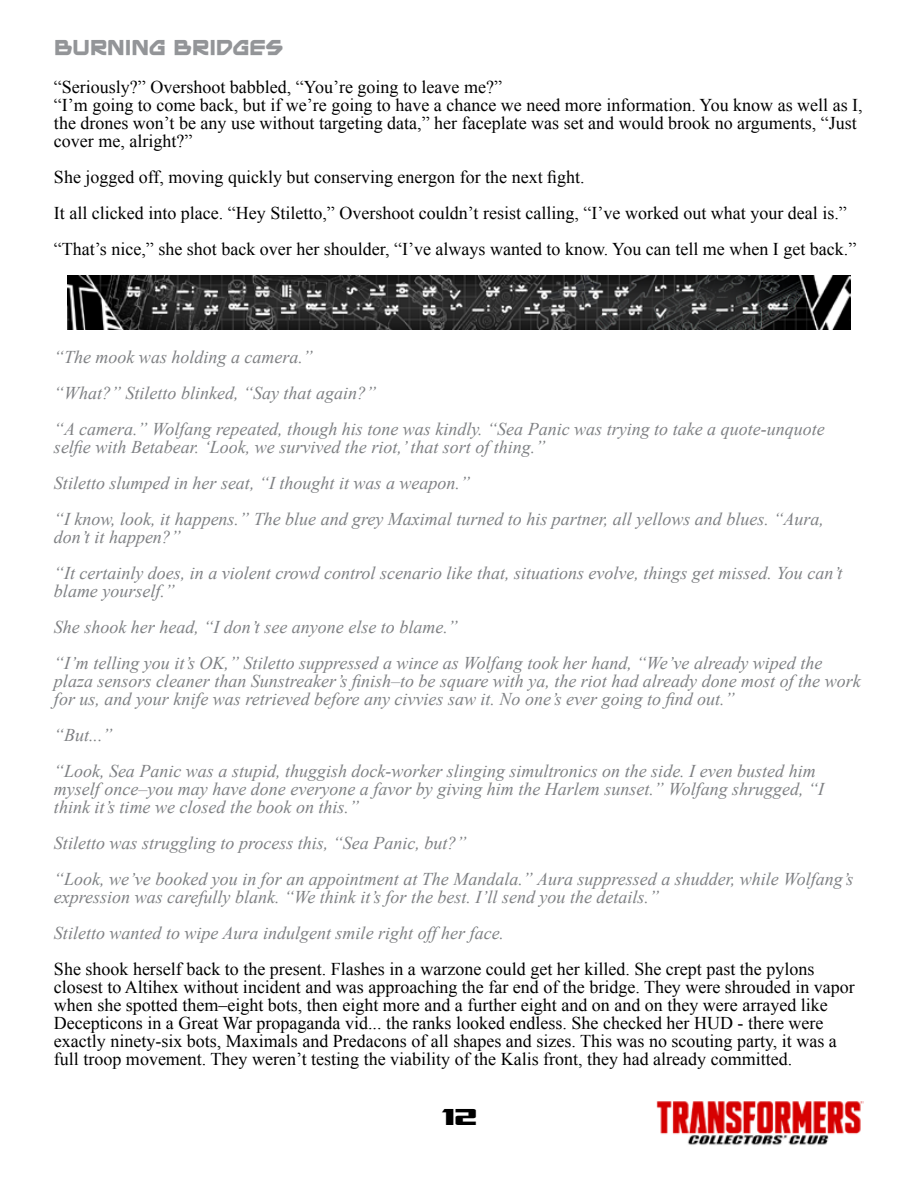
<style>
.page{position:relative;width:918px;height:1188px;background:#fff}
.page>*{position:absolute;margin:0;border:0;box-sizing:border-box;transform-origin:0 0}
.t1{font:27px "SF Trans Robotics Extended";color:#000}
.t2{font:italic 18px/36px "Times New Roman";color:#7e8083}
.t3{font:18px/18px "Times New Roman";color:#000}
.t4{font:18px "Mainframe BB Bold";color:#939598}
</style>
<div class="page">
<img style="left:656px;top:1101px;width:208px;height:44px">
<img style="left:68px;top:275px;width:782px;height:54px">
<p class="t4" style="left:54px;top:37px;width:231px">BURNING BRIDGES</p>
<p class="t3" style="left:54px;top:78px;width:810px">“Seriously?” Overshoot babbled, “You’re going to leave me?”<br>“I’m going to come back, but if we’re going to have a chance we need more information. You know as well as I, the drones won’t be any use without targeting data,” her faceplate was set and would brook no arguments, “Just cover me, alright?”</p>
<p class="t3" style="left:54px;top:159px;width:804px;line-height:36px">She jogged off, moving quickly but conserving energon for the next fight.<br>It all clicked into place. “Hey Stiletto,” Overshoot couldn’t resist calling, “I’ve worked out what your deal is.” “That’s nice,” she shot back over her shoulder, “I’ve always wanted to know. You can tell me when I get back.”</p>
<p class="t2" style="left:54px;top:339px;width:772px">“The mook was holding a camera.”<br>“What?” Stiletto blinked, “Say that again?”<br>“A camera.” Wolfang repeated, though his tone was kindly. “Sea Panic was trying to take a quote-unquote</p>
<p class="t2" style="left:54px;top:429px;width:771px">selfie with Betabear. ‘Look, we survived the riot,’ that sort of thing.”<br>Stiletto slumped in her seat, “I thought it was a weapon.”<br>“I know, look, it happens.” The blue and grey Maximal turned to his partner, all yellows and blues. “Aura,</p>
<p class="t2" style="left:54px;top:519px;width:790px">don’t it happen?”<br>“It certainly does, in a violent crowd control scenario like that, situations evolve, things get missed. You can’t</p>
<p class="t2" style="left:54px;top:573px;width:770px">blame yourself.”<br>She shook her head, “I don’t see anyone else to blame.”<br>“I’m telling you it’s OK,” Stiletto suppressed a wince as Wolfang took her hand, “We’ve already wiped the</p>
<p class="t2" style="left:54px;top:672px;width:808px;line-height:18px">plaza sensors cleaner than Sunstreaker’s finish–to be square with ya, the riot had already done most of the work for us, and your knife was retrieved before any civvies saw it. No one’s ever going to find out.”</p>
<p class="t2" style="left:54px;top:717px;width:763px">“But...”<br>“Look, Sea Panic was a stupid, thuggish dock-worker slinging simultronics on the side. I even busted him</p>
<p class="t2" style="left:54px;top:780px;width:772px;line-height:18px">myself once–you may have done everyone a favor by giving him the Harlem sunset.” Wolfang shrugged, “I think it’s time we closed the book on this.”</p>
<p class="t2" style="left:54px;top:825px;width:801px">Stiletto was struggling to process this, “Sea Panic, but?”<br>“Look, we’ve booked you in for an appointment at The Mandala.” Aura suppressed a shudder, while Wolfang’s</p>
<p class="t2" style="left:54px;top:879px;width:607px">expression was carefully blank. “We think it’s for the best. I’ll send you the details.”<br>Stiletto wanted to wipe Aura indulgent smile right off her face.</p>
<p class="t3" style="left:54px;top:960px;width:802px">She shook herself back to the present. Flashes in a warzone could get her killed. She crept past the pylons closest to Altihex without incident and was approaching the far end of the bridge. They were shrouded in vapor when she spotted them–eight bots, then eight more and a further eight and on and on they were arrayed like Decepticons in a Great War propaganda vid... the ranks looked endless. She checked her HUD - there were exactly ninety-six bots, Maximals and Predacons of all shapes and sizes. This was no scouting party, it was a full troop movement. They weren’t testing the viability of the Kalis front, they had already committed.</p>
<h1 class="t1" style="left:442px;top:1102px;width:37px">12</h1>
</div>
